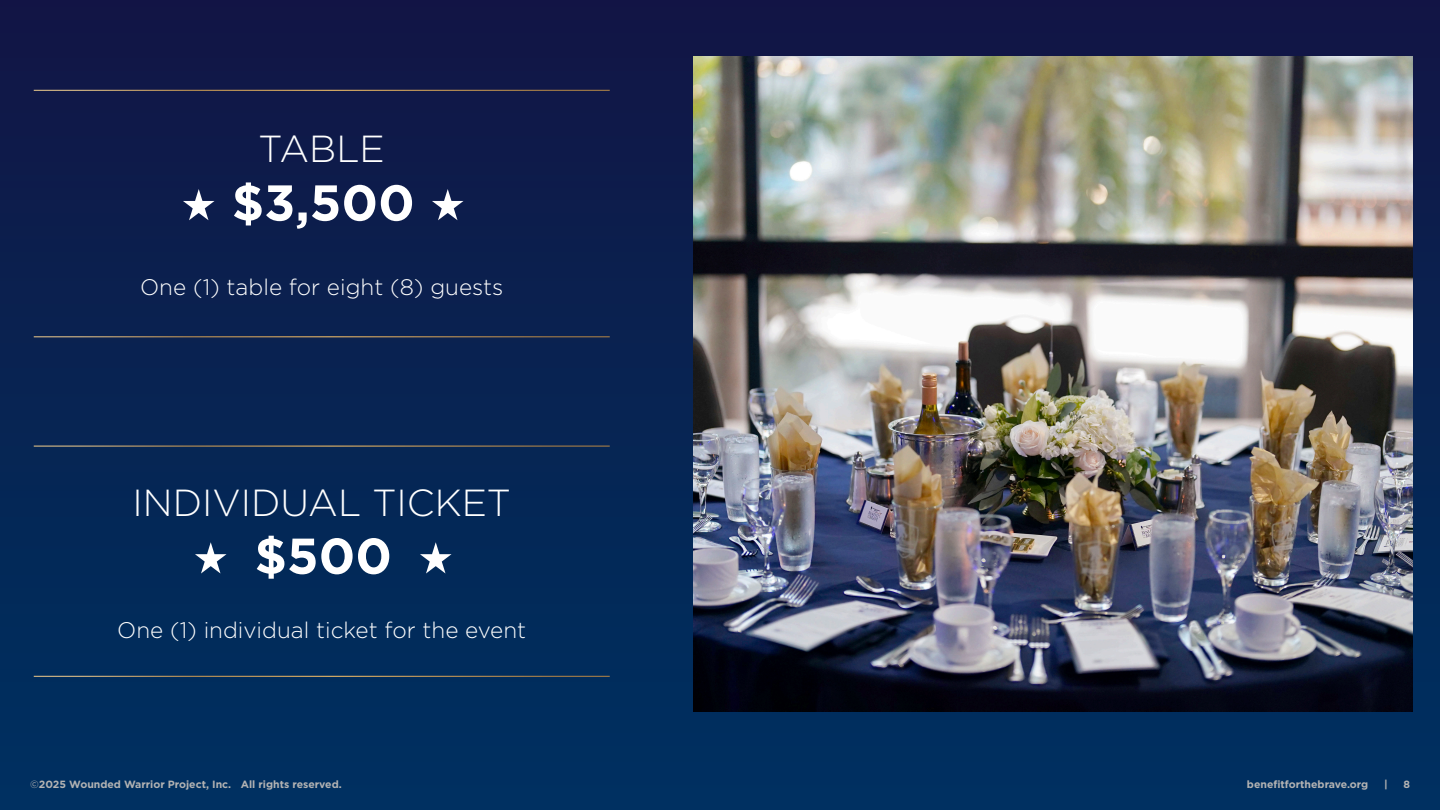
<style>
.page{position:relative;width:1440px;height:810px;background:#fff}
.page>*{position:absolute;margin:0;border:0;box-sizing:border-box;transform-origin:0 0}
.t1{font:700 50.25px "Gotham";color:#fff}
.Paragraph_Style_2{font:300 37.72px "Gotham";color:#fff}
.copy-centered{font:300 22.5px "Gotham";color:#fff}
.t2{font:700 10.5px "Gotham";color:#b3b3b3}
.s1{font-weight:400}
</style>
<div class="page">
<div style="left:0;top:0;width:1440px;height:810px;background:linear-gradient(to bottom,#121645,#003161)"></div>
<img style="left:693px;top:57px;width:720px;height:655px">
<hr style="left:34px;top:336px;width:576px;height:1px;background:#fff">
<hr style="left:34px;top:446px;width:576px;height:1px;background:#fff">
<hr style="left:34px;top:676px;width:576px;height:1px;background:#fff">
<hr style="left:34px;top:90px;width:576px;height:1px;background:#fff">
<svg style="left:183px;top:189px;width:32px;height:31px"></svg>
<svg style="left:432px;top:189px;width:32px;height:31px"></svg>
<svg style="left:195px;top:542px;width:32px;height:32px"></svg>
<svg style="left:420px;top:542px;width:32px;height:32px"></svg>
<p class="Paragraph_Style_2" style="left:259px;top:125px;width:128px">TABLE</p>
<p class="t1" style="left:232px;top:169px;width:185px">$3,500</p>
<p class="copy-centered" style="left:140px;top:273px;width:365px">One (1) table for eight (8) guests</p>
<p class="Paragraph_Style_2" style="left:133px;top:478px;width:380px">INDIVIDUAL TICKET</p>
<p class="t1" style="left:255px;top:523px;width:139px">$500</p>
<p class="copy-centered" style="left:117px;top:616px;width:410px">One (1) individual ticket for the event</p>
<p class="t2" style="left:30px;top:777px;width:313px"><span class="s1">©</span>2025 Wounded Warrior Project, Inc. All rights reserved.</p>
<p class="t2" style="left:1247px;top:777px;width:123px">benefitforthebrave.org</p>
<p class="t2" style="left:1384px;top:777px;width:5px">|</p>
<p class="t2" style="left:1403px;top:777px;width:8px">8</p>
</div>
